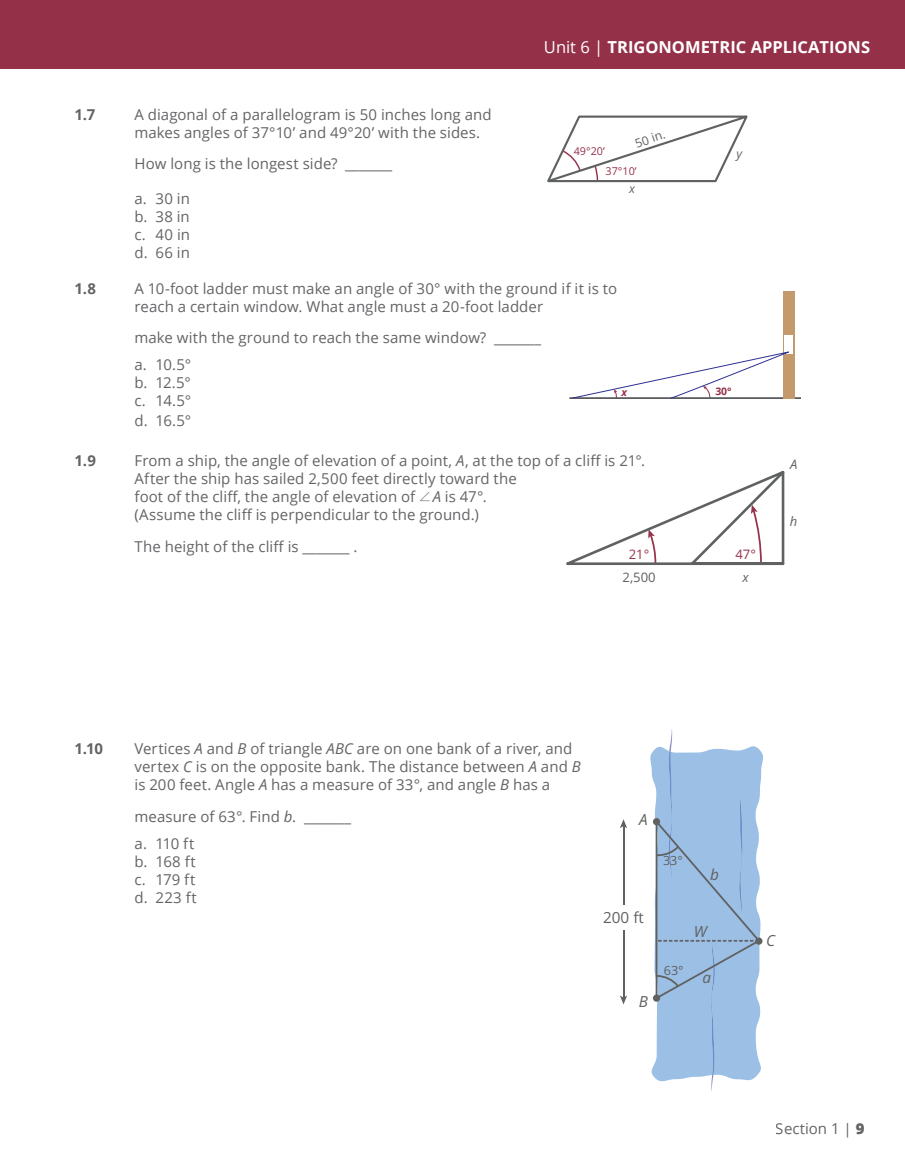
<style>
.page{position:relative;width:905px;height:1175px;background:#fff}
.page>*{position:absolute;margin:0;border:0;box-sizing:border-box;transform-origin:0 0}
.t1{font:700 16.5px "Open Sans";color:#fff}
.t2{font:italic 15.3px "Open Sans";color:#606161}
.t3{font:15.3px "Open Sans";color:#606161}
.t4{font:15px/18px "Open Sans";letter-spacing:.005em;color:#636466}
.t5{font:700 15px "Open Sans";color:#636466}
.t6{font:13.05px "Open Sans";color:#95324a}
.t7{font:13.05px "Open Sans";color:#606161}
.t8{font:italic 13.05px "Open Sans";color:#606161}
.t9{font:12.6px "Open Sans";color:#606161}
.t10{font:12.3px "Open Sans";color:#606161}
.t11{font:italic 12.3px "Open Sans";color:#606161}
.t12{font:10.8px "Open Sans";color:#95324a}
.t13{font:700 10.5px "Open Sans";color:#943149}
.t14{font:italic 700 10.5px "Open Sans";color:#943149}
.s1{font-weight:400}
.s2{font-style:italic}
.s3{font-family:"MM Extra"}
.s4{font-weight:800}
</style>
<div class="page">
<svg style="left:547px;top:115px;width:200px;height:68px"></svg>
<hr style="left:569px;top:397px;width:231px;height:2px;background:#58595b">
<div style="left:782px;top:291px;width:12px;height:107px;background:#c49a6c"></div>
<div style="left:784px;top:335px;width:9px;height:19px;background:#fff"></div>
<svg style="left:571px;top:352px;width:218px;height:47px"></svg>
<svg style="left:566px;top:471px;width:219px;height:94px"></svg>
<hr style="left:622px;top:825px;width:2px;height:79px;background:#606161">
<svg style="left:620px;top:819px;width:7px;height:9px"></svg>
<hr style="left:622px;top:930px;width:2px;height:68px;background:#606161">
<svg style="left:620px;top:995px;width:7px;height:9px"></svg>
<svg style="left:650px;top:729px;width:113px;height:362px"></svg>
<div style="left:0;top:0;width:904px;height:68px;background:#943149"></div>
<p class="t1" style="left:544px;top:35px;width:328px"><span class="s1">Unit 6 |</span> TRIGONOMETRIC APPLICATIONS</p>
<p class="t5" style="left:74px;top:103px;width:22px">1.7</p>
<p class="t4" style="left:134px;top:105px;width:359px">A diagonal of a parallelogram is 50 inches long and makes angles of 37°10’ and 49°20’ with the sides.</p>
<p class="t4" style="left:134px;top:154px;width:259px">How long is the longest side? _______</p>
<p class="t4" style="left:134px;top:189px;width:57px;text-align:justify">a. 30 in b. 38 in c. 40 in d. 66 in</p>
<p class="t5" style="left:74px;top:277px;width:23px">1.8</p>
<p class="t4" style="left:134px;top:279px;width:484px">A 10-foot ladder must make an angle of 30° with the ground if it is to reach a certain window. What angle must a 20-foot ladder</p>
<p class="t4" style="left:134px;top:324px;width:408px;line-height:27px">make with the ground to reach the same window? _______ a. 10.5°</p>
<p class="t4" style="left:134px;top:373px;width:58px">b. 12.5° c. 14.5°</p>
<p class="t4" style="left:134px;top:411px;width:58px">d. 16.5°</p>
<p class="t5" style="left:74px;top:450px;width:23px">1.9</p>
<p class="t4" style="left:134px;top:451px;width:512px">From a ship, the angle of elevation of a point, <span class="s2">A</span>, at the top of a cliff is 21°.<br>After the ship has sailed 2,500 feet directly toward the<br>foot of the cliff, the angle of elevation of <span class="s3">+</span><span class="s2">A</span> is 47°.<br>(Assume the cliff is perpendicular to the ground.)</p>
<p class="t4" style="left:134px;top:537px;width:224px">The height of the cliff is _______ .</p>
<p class="t10" style="left:632px;top:135px;width:33px;rotate:-18deg">50 in.</p>
<p class="t11" style="left:629px;top:180px;width:7px">x</p>
<p class="t12" style="left:573px;top:143px;width:33px">49°20’</p>
<p class="t11" style="left:736px;top:145px;width:7px">y</p>
<p class="t12" style="left:605px;top:164px;width:33px">37°10’</p>
<p class="t14" style="left:621px;top:385px;width:7px">x</p>
<p class="t13" style="left:715px;top:384px;width:18px">30°</p>
<p class="t6" style="left:628px;top:545px;width:22px">21°</p>
<p class="t6" style="left:735px;top:545px;width:22px">47°</p>
<p class="t7" style="left:622px;top:568px;width:35px">2,500</p>
<p class="t8" style="left:742px;top:568px;width:8px">x</p>
<p class="t8" style="left:790px;top:455px;width:9px">A</p>
<p class="t8" style="left:790px;top:512px;width:9px">h</p>
<p class="t5" style="left:74px;top:738px;width:30px">1.10</p>
<p class="t4" style="left:134px;top:739px;width:448px">Vertices <span class="s2">A</span> and <span class="s2">B</span> of triangle <span class="s2">ABC</span> are on one bank of a river, and vertex <span class="s2">C</span> is on the opposite bank. The distance between <span class="s2">A</span> and <span class="s2">B </span>is 200 feet. Angle <span class="s2">A</span> has a measure of 33°, and angle <span class="s2">B</span> has a</p>
<p class="t4" style="left:134px;top:802px;width:218px;line-height:27px">measure of 63°. Find <span class="s2">b</span>. _______ a. 110 ft</p>
<p class="t4" style="left:134px;top:852px;width:64px;text-align:justify">b. 168 ft c. 179 ft d. 223 ft</p>
<p class="t2" style="left:639px;top:809px;width:10px">A</p>
<p class="t3" style="left:603px;top:907px;width:42px">200 ft</p>
<p class="t2" style="left:639px;top:990px;width:11px">B</p>
<p class="t9" style="left:663px;top:852px;width:21px">33°</p>
<p class="t2" style="left:710px;top:864px;width:10px">b</p>
<p class="t9" style="left:664px;top:961px;width:21px">63°</p>
<p class="t2" style="left:693px;top:920px;width:15px">W</p>
<p class="t2" style="left:702px;top:967px;width:10px">a</p>
<p class="t2" style="left:766px;top:929px;width:10px">C</p>
<p class="t4" style="left:776px;top:1119px;width:90px">Section 1 | <span class="s4">9</span></p>
</div>
